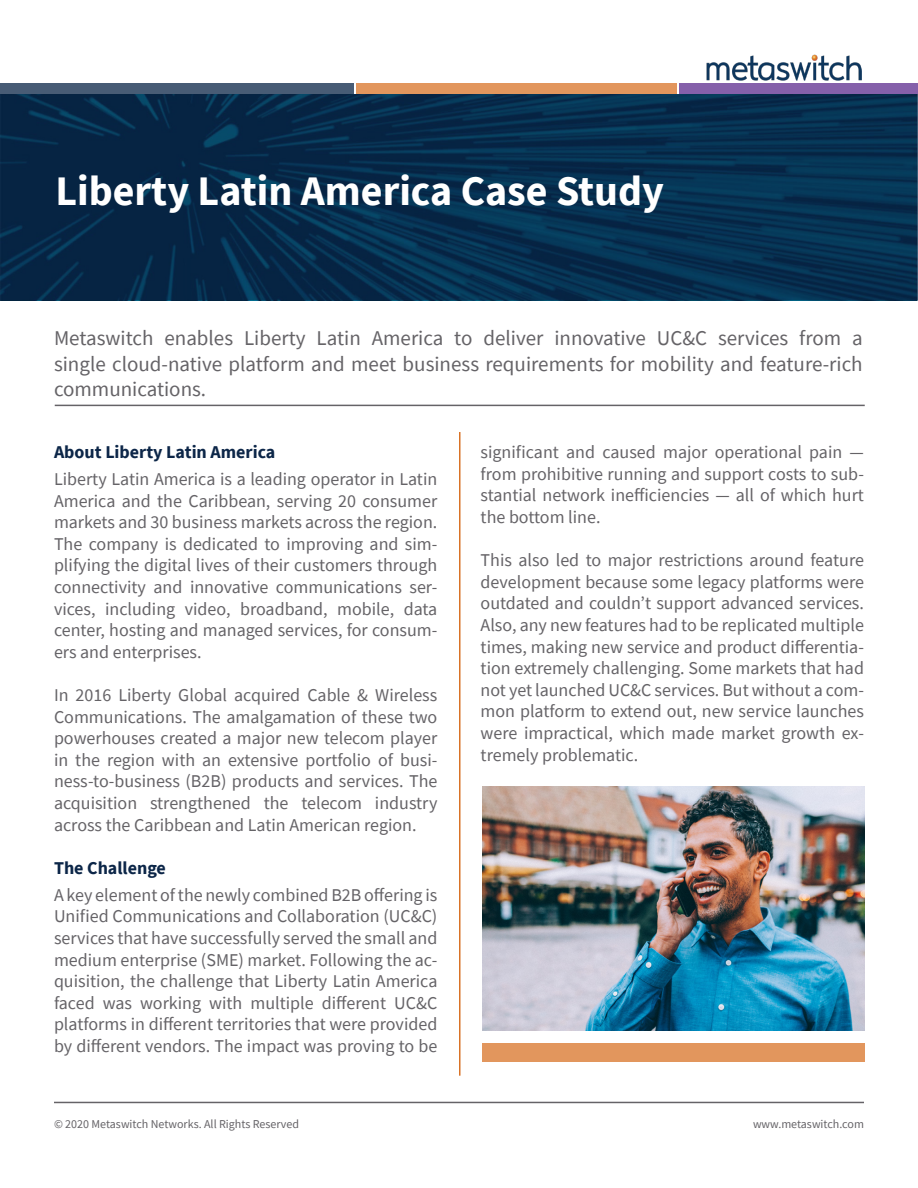
<style>
.page{position:relative;width:918px;height:1188px;background:#fff}
.page>*{position:absolute;margin:0;border:0;box-sizing:border-box;transform-origin:0 0}
.t1{font:700 42px "Source Sans Pro";color:#fff}
.t2{font:21px/25.2px "Source Sans Pro";color:#656367;text-align:justify}
.t3{font:18px/21.6px "Source Sans Pro";color:#656367;text-align:justify}
.t4{font:700 18px "Source Sans Pro";color:#0c2648}
.t5{font:12px "Source Sans Pro";color:#656367}
</style>
<div class="page">
<hr style="left:54px;top:1102px;width:810px;height:1px;background:#656367">
<div style="left:0;top:83px;width:354px;height:11px;background:#485c75"></div>
<div style="left:356px;top:83px;width:320px;height:11px;background:#e2965d"></div>
<div style="left:679px;top:83px;width:239px;height:11px;background:#8560aa"></div>
<svg style="left:0;top:94px;width:918px;height:206px;background:#062c4c"></svg>
<img style="left:707px;top:55px;width:155px;height:25px">
<img style="left:482px;top:786px;width:383px;height:245px">
<div style="left:482px;top:1043px;width:383px;height:19px;background:#e2965d"></div>
<hr style="left:459px;top:432px;width:1px;height:644px;background:#d97327">
<hr style="left:55px;top:405px;width:810px;height:1px;background:#656367">
<p class="t1" style="left:55px;top:162px;width:610px">Liberty Latin America Case Study</p>
<p class="t2" style="left:54px;top:326px;width:810px">Metaswitch enables Liberty Latin America to deliver innovative UC&amp;C services from a single cloud-native platform and meet business requirements for mobility and feature-rich communications.</p>
<p class="t4" style="left:54px;top:440px;width:223px">About Liberty Latin America</p>
<p class="t3" style="left:54px;top:468px;width:385px">Liberty Latin America is a leading operator in Latin America and the Caribbean, serving 20 consumer markets and 30 business markets across the region.<br>The company is dedicated to improving and sim&shy;plifying the digital lives of their customers through connectivity and innovative communications ser&shy;vices, including video, broadband, mobile, data center, hosting and managed services, for consum&shy;ers and enterprises.</p>
<p class="t3" style="left:54px;top:684px;width:385px">In 2016 Liberty Global acquired Cable &amp; Wireless Communications. The amalgamation of these two powerhouses created a major new telecom player in the region with an extensive portfolio of busi&shy;ness-to-business (B2B) products and services. The acquisition strengthened the telecom industry across the Caribbean and Latin American region.</p>
<p class="t4" style="left:54px;top:856px;width:113px">The Challenge</p>
<p class="t3" style="left:54px;top:884px;width:385px">A key element of the newly combined B2B offering is Unified Communications and Collaboration (UC&amp;C) services that have successfully served the small and medium enterprise (SME) market. Following the ac&shy;quisition, the challenge that Liberty Latin America faced was working with multiple different UC&amp;C platforms in different territories that were provided by different vendors. The impact was proving to be</p>
<p class="t3" style="left:481px;top:441px;width:385px">significant and caused major operational pain — from prohibitive running and support costs to sub&shy;stantial network inefficiencies — all of which hurt the bottom line.</p>
<p class="t3" style="left:481px;top:549px;width:385px">This also led to major restrictions around feature development because some legacy platforms were outdated and couldn’t support advanced services.<br>Also, any new features had to be replicated multiple times, making new service and product differentia&shy;tion extremely challenging. Some markets that had not yet launched UC&amp;C services. But without a com&shy;mon platform to extend out, new service launches were impractical, which made market growth ex&shy;tremely problematic.</p>
<p class="t5" style="left:54px;top:1117px;width:247px">© 2020 Metaswitch Networks. All Rights Reserved</p>
<p class="t5" style="left:753px;top:1117px;width:112px">www.metaswitch.com</p>
</div>
